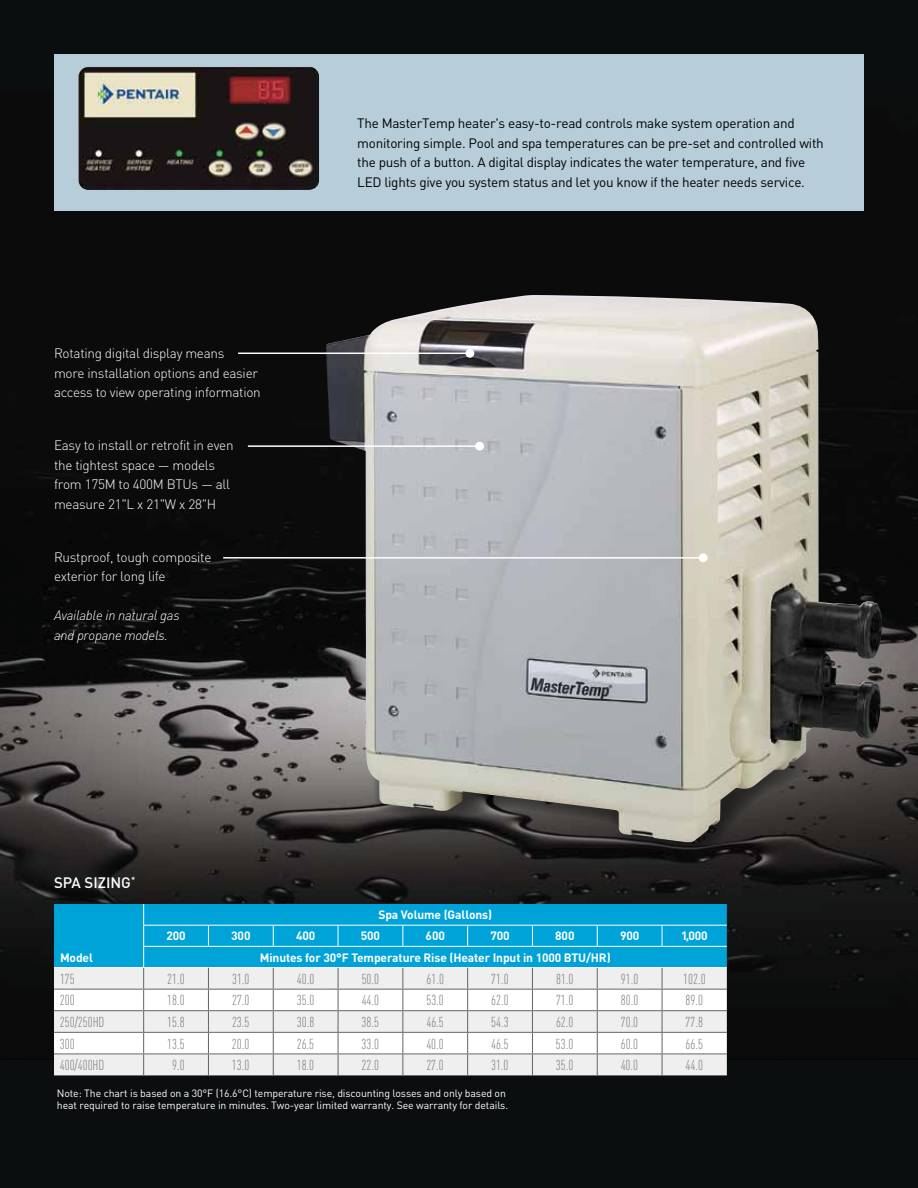
<style>
.page{position:relative;width:918px;height:1188px;background:#0b0e0e}
.page>*{position:absolute;margin:0;border:0;box-sizing:border-box;transform-origin:0 0}
.t1{font:500 15px "DIN Pro";color:#fff}
.t2{font:300 condensed 14.25px "DIN Pro";color:#6d6e71}
.t3{font:13.5px/19.5px "DIN Pro";letter-spacing:-.02em;color:#000}
.t4{font:300 13.5px/19.5px "DIN Pro";letter-spacing:-.02em;color:#fff}
.t5{font:italic 300 13.5px/19.5px "DIN Pro";letter-spacing:-.02em;color:#fff}
.t6{font:700 12px "DIN Pro";letter-spacing:-.01em;color:#fff}
.t7{font:10.5px/12px "DIN Pro";letter-spacing:-.01em;color:#fff}
</style>
<div class="page">
<img style="left:0;top:210px;width:918px;height:777px">
<svg style="left:54px;top:904px;width:673px;height:171px;background:#99d4e8"></svg>
<hr style="left:54px;top:989px;width:90px;height:1px;background:#6d6e71">
<hr style="left:144px;top:989px;width:64px;height:1px;background:#6d6e71">
<hr style="left:208px;top:989px;width:65px;height:1px;background:#6d6e71">
<hr style="left:273px;top:989px;width:65px;height:1px;background:#6d6e71">
<hr style="left:338px;top:989px;width:65px;height:1px;background:#6d6e71">
<hr style="left:403px;top:989px;width:65px;height:1px;background:#6d6e71">
<hr style="left:468px;top:989px;width:64px;height:1px;background:#6d6e71">
<hr style="left:532px;top:989px;width:65px;height:1px;background:#6d6e71">
<hr style="left:597px;top:989px;width:65px;height:1px;background:#6d6e71">
<hr style="left:662px;top:989px;width:65px;height:1px;background:#6d6e71">
<hr style="left:54px;top:1010px;width:90px;height:1px;background:#6d6e71">
<hr style="left:144px;top:1010px;width:64px;height:1px;background:#6d6e71">
<hr style="left:208px;top:1010px;width:65px;height:1px;background:#6d6e71">
<hr style="left:273px;top:1010px;width:65px;height:1px;background:#6d6e71">
<hr style="left:338px;top:1010px;width:65px;height:1px;background:#6d6e71">
<hr style="left:403px;top:1010px;width:65px;height:1px;background:#6d6e71">
<hr style="left:468px;top:1010px;width:64px;height:1px;background:#6d6e71">
<hr style="left:532px;top:1010px;width:65px;height:1px;background:#6d6e71">
<hr style="left:597px;top:1010px;width:65px;height:1px;background:#6d6e71">
<hr style="left:662px;top:1010px;width:65px;height:1px;background:#6d6e71">
<hr style="left:54px;top:1032px;width:90px;height:1px;background:#6d6e71">
<hr style="left:144px;top:1032px;width:64px;height:1px;background:#6d6e71">
<hr style="left:208px;top:1032px;width:65px;height:1px;background:#6d6e71">
<hr style="left:273px;top:1032px;width:65px;height:1px;background:#6d6e71">
<hr style="left:338px;top:1032px;width:65px;height:1px;background:#6d6e71">
<hr style="left:403px;top:1032px;width:65px;height:1px;background:#6d6e71">
<hr style="left:468px;top:1032px;width:64px;height:1px;background:#6d6e71">
<hr style="left:532px;top:1032px;width:65px;height:1px;background:#6d6e71">
<hr style="left:597px;top:1032px;width:65px;height:1px;background:#6d6e71">
<hr style="left:662px;top:1032px;width:65px;height:1px;background:#6d6e71">
<hr style="left:54px;top:1054px;width:90px;height:1px;background:#6d6e71">
<hr style="left:144px;top:1054px;width:64px;height:1px;background:#6d6e71">
<hr style="left:208px;top:1054px;width:65px;height:1px;background:#6d6e71">
<hr style="left:273px;top:1054px;width:65px;height:1px;background:#6d6e71">
<hr style="left:338px;top:1054px;width:65px;height:1px;background:#6d6e71">
<hr style="left:403px;top:1054px;width:65px;height:1px;background:#6d6e71">
<hr style="left:468px;top:1054px;width:64px;height:1px;background:#6d6e71">
<hr style="left:532px;top:1054px;width:65px;height:1px;background:#6d6e71">
<hr style="left:597px;top:1054px;width:65px;height:1px;background:#6d6e71">
<hr style="left:662px;top:1054px;width:65px;height:1px;background:#6d6e71">
<hr style="left:54px;top:1075px;width:90px;height:1px;background:#6d6e71">
<hr style="left:144px;top:1075px;width:64px;height:1px;background:#6d6e71">
<hr style="left:208px;top:1075px;width:65px;height:1px;background:#6d6e71">
<hr style="left:273px;top:1075px;width:65px;height:1px;background:#6d6e71">
<hr style="left:338px;top:1075px;width:65px;height:1px;background:#6d6e71">
<hr style="left:403px;top:1075px;width:65px;height:1px;background:#6d6e71">
<hr style="left:468px;top:1075px;width:64px;height:1px;background:#6d6e71">
<hr style="left:532px;top:1075px;width:65px;height:1px;background:#6d6e71">
<hr style="left:597px;top:1075px;width:65px;height:1px;background:#6d6e71">
<hr style="left:662px;top:1075px;width:65px;height:1px;background:#6d6e71">
<div style="left:54px;top:54px;width:810px;height:156px;background:#b7cdd9"></div>
<img style="left:78px;top:67px;width:241px;height:123px">
<svg style="left:372px;top:843px;width:442px;height:14px"></svg>
<img style="left:326px;top:296px;width:557px;height:547px">
<hr style="left:248px;top:445px;width:228px;height:2px;background:#fff">
<div style="left:475px;top:442px;width:9px;height:9px;background:#fff;border-radius:50%"></div>
<hr style="left:223px;top:557px;width:479px;height:2px;background:#fff">
<div style="left:699px;top:553px;width:9px;height:9px;background:#fff;border-radius:50%"></div>
<hr style="left:238px;top:353px;width:229px;height:1px;background:#fff">
<div style="left:465px;top:349px;width:9px;height:9px;background:#fff;border-radius:50%"></div>
<p class="t4" style="left:54px;top:342px;width:208px">Rotating digital display means<br>more installation options and easier access to view operating information</p>
<p class="t4" style="left:54px;top:434px;width:181px">Easy to install or retrofit in even the tightest space — models from 175M to 400M BTUs — all measure 21"L x 21"W x 28"H</p>
<p class="t4" style="left:54px;top:546px;width:159px">Rustproof, tough composite exterior for long life</p>
<p class="t5" style="left:54px;top:605px;width:127px">Available in natural gas and propane models.</p>
<p class="t1" style="left:54px;top:871px;width:83px">SPA SIZING<sup>*</sup></p>
<p class="t3" style="left:357px;top:112px;width:468px">The MasterTemp heater's easy-to-read controls make system operation and monitoring simple. Pool and spa temperatures can be pre-set and controlled with the push of a button. A digital display indicates the water temperature, and five<br>LED</p>
<p class="t3" style="left:384px;top:171px;width:422px">lights give you system status and let you know if the heater needs service.</p>
<p class="t6" style="left:378px;top:905px;width:115px">Spa Volume (Gallons)</p>
<p class="t6" style="left:60px;top:947px;width:34px">Model</p>
<p class="t6" style="left:166px;top:926px;width:21px">200</p>
<p class="t6" style="left:231px;top:926px;width:21px">300</p>
<p class="t6" style="left:296px;top:926px;width:21px">400</p>
<p class="t6" style="left:361px;top:926px;width:21px">500</p>
<p class="t6" style="left:426px;top:926px;width:21px">600</p>
<p class="t6" style="left:490px;top:926px;width:21px">700</p>
<p class="t6" style="left:555px;top:926px;width:21px">800</p>
<p class="t6" style="left:620px;top:926px;width:21px">900</p>
<p class="t6" style="left:681px;top:926px;width:28px">1,000</p>
<p class="t6" style="left:260px;top:947px;width:352px">Minutes for 30°F Temperature Rise (Heater Input in 1000 BTU/HR)</p>
<p class="t2" style="left:60px;top:969px;width:16px">175</p>
<p class="t2" style="left:167px;top:969px;width:19px">21.0</p>
<p class="t2" style="left:232px;top:969px;width:19px">31.0</p>
<p class="t2" style="left:297px;top:969px;width:19px">40.0</p>
<p class="t2" style="left:362px;top:969px;width:19px">50.0</p>
<p class="t2" style="left:427px;top:969px;width:19px">61.0</p>
<p class="t2" style="left:491px;top:969px;width:19px">71.0</p>
<p class="t2" style="left:556px;top:969px;width:19px">81.0</p>
<p class="t2" style="left:621px;top:969px;width:19px">91.0</p>
<p class="t2" style="left:683px;top:969px;width:24px">102.0</p>
<p class="t2" style="left:60px;top:990px;width:16px">200</p>
<p class="t2" style="left:167px;top:990px;width:19px">18.0</p>
<p class="t2" style="left:232px;top:990px;width:19px">27.0</p>
<p class="t2" style="left:297px;top:990px;width:19px">35.0</p>
<p class="t2" style="left:362px;top:990px;width:19px">44.0</p>
<p class="t2" style="left:426px;top:990px;width:19px">53.0</p>
<p class="t2" style="left:491px;top:990px;width:19px">62.0</p>
<p class="t2" style="left:556px;top:990px;width:19px">71.0</p>
<p class="t2" style="left:621px;top:990px;width:19px">80.0</p>
<p class="t2" style="left:686px;top:990px;width:19px">89.0</p>
<p class="t2" style="left:60px;top:1012px;width:46px">250/250HD</p>
<p class="t2" style="left:167px;top:1012px;width:19px">15.8</p>
<p class="t2" style="left:232px;top:1012px;width:19px">23.5</p>
<p class="t2" style="left:297px;top:1012px;width:19px">30.8</p>
<p class="t2" style="left:362px;top:1012px;width:19px">38.5</p>
<p class="t2" style="left:426px;top:1012px;width:19px">46.5</p>
<p class="t2" style="left:491px;top:1012px;width:19px">54.3</p>
<p class="t2" style="left:556px;top:1012px;width:19px">62.0</p>
<p class="t2" style="left:621px;top:1012px;width:19px">70.0</p>
<p class="t2" style="left:686px;top:1012px;width:19px">77.8</p>
<p class="t2" style="left:60px;top:1034px;width:16px">300</p>
<p class="t2" style="left:167px;top:1034px;width:19px">13.5</p>
<p class="t2" style="left:232px;top:1034px;width:19px">20.0</p>
<p class="t2" style="left:297px;top:1034px;width:19px">26.5</p>
<p class="t2" style="left:362px;top:1034px;width:19px">33.0</p>
<p class="t2" style="left:426px;top:1034px;width:19px">40.0</p>
<p class="t2" style="left:491px;top:1034px;width:19px">46.5</p>
<p class="t2" style="left:556px;top:1034px;width:19px">53.0</p>
<p class="t2" style="left:621px;top:1034px;width:19px">60.0</p>
<p class="t2" style="left:686px;top:1034px;width:19px">66.5</p>
<p class="t2" style="left:60px;top:1055px;width:46px">400/400HD</p>
<p class="t2" style="left:172px;top:1055px;width:14px">9.0</p>
<p class="t2" style="left:232px;top:1055px;width:19px">13.0</p>
<p class="t2" style="left:297px;top:1055px;width:19px">18.0</p>
<p class="t2" style="left:362px;top:1055px;width:19px">22.0</p>
<p class="t2" style="left:426px;top:1055px;width:19px">27.0</p>
<p class="t2" style="left:491px;top:1055px;width:19px">31.0</p>
<p class="t2" style="left:556px;top:1055px;width:19px">35.0</p>
<p class="t2" style="left:621px;top:1055px;width:19px">40.0</p>
<p class="t2" style="left:686px;top:1055px;width:19px">44.0</p>
<p class="t7" style="left:57px;top:1086px;width:453px">N ote: The chart is based on a 30°F (16.6°C) temperature rise, discounting losses and only based on heat required to raise temperature in minutes. Two-year limited warranty. See warranty for details.</p>
</div>
